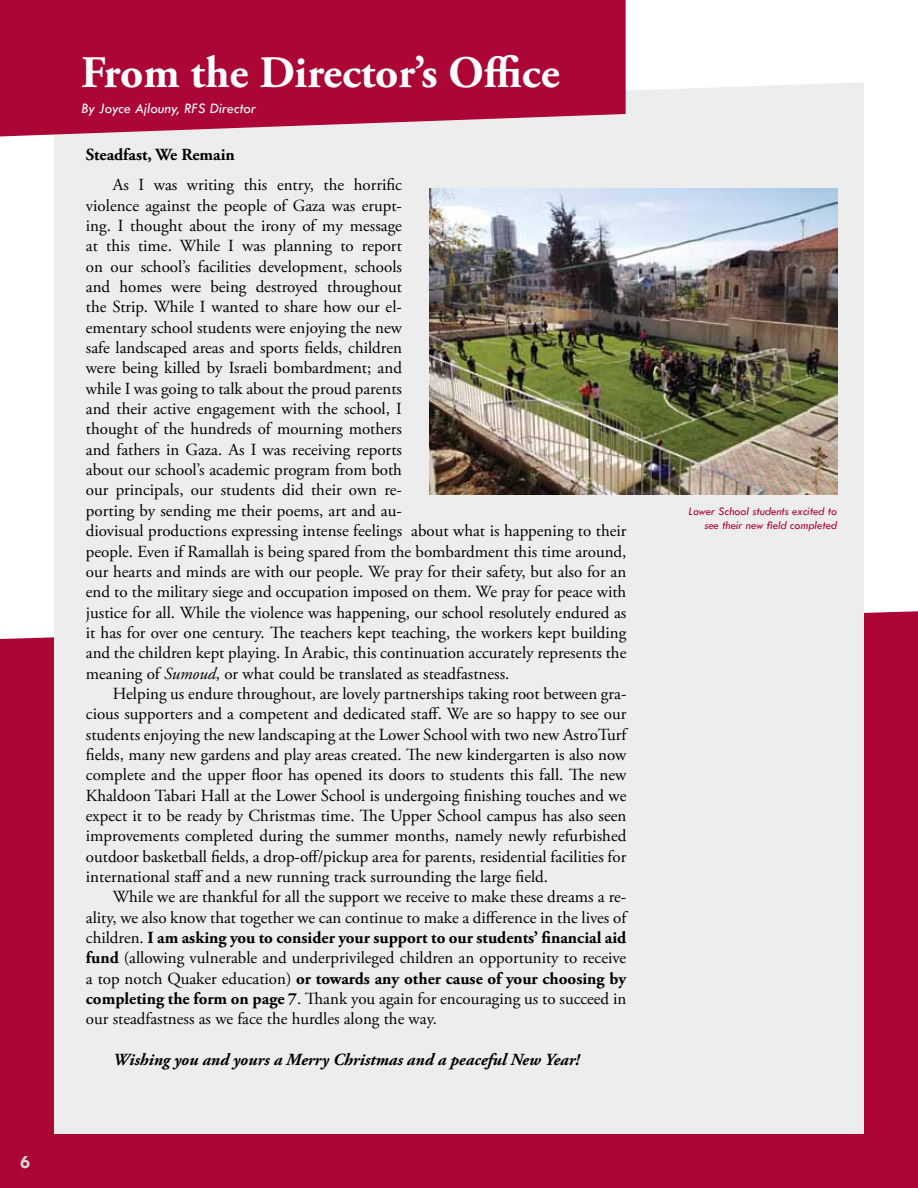
<style>
.page{position:relative;width:918px;height:1188px;background:#fff}
.page>*{position:absolute;margin:0;border:0;box-sizing:border-box;transform-origin:0 0}
.t1{font:700 45px "Adobe Garamond Pro";color:#fff}
.t2{font:700 19.2px "Tw Cen";color:#d1d3d4}
.t3{font:16.95px/20.4px "Adobe Garamond Pro";color:#000;text-align:justify}
.t4{font:italic 700 16.95px "Adobe Garamond Pro";color:#000}
.t5{font:700 16.95px "Adobe Garamond Pro";color:#000}
.t6{font:italic 15px "Tw Cen";color:#fff}
.t7{font:italic 12px/13.5px "Tw Cen";color:#ab0635;text-align:right}
.s1{font-style:italic}
.s2{font-weight:700}
</style>
<div class="page">
<div style="left:0;top:611px;width:918px;height:577px;background:#ab0635"></div>
<div style="left:54px;top:82px;width:810px;height:1052px;background:#ededee"></div>
<svg style="left:0;top:0;width:626px;height:136px;fill:#ab0635"></svg>
<img style="left:429px;top:189px;width:408px;height:306px">
<p class="t2" style="left:20px;top:1150px;width:12px">6</p>
<h1 class="t1" style="left:81px;top:46px;width:480px">From the Director’s Office</h1>
<p class="t6" style="left:81px;top:100px;width:177px">By Joyce Ajlouny, RFS Director</p>
<p class="t5" style="left:86px;top:144px;width:150px">Steadfast, We Remain</p>
<p class="t3" style="left:86px;top:175px;width:542px;text-align:left;text-indent:27px">As I was writing this entry, the horrific<br>violence against the people of Gaza was erupt-<br>ing. I thought about the irony of my message<br>at this time. While I was planning to report<br>on our school’s facilities development, schools<br>and homes were being destroyed throughout<br>the Strip. While I wanted to share how our el-<br>ementary school students were enjoying the new<br>safe landscaped areas and sports fields, children<br>were being killed by Israeli bombardment; and<br>while I was going to talk about the proud parents<br>and their active engagement with the school, I<br>thought of the hundreds of mourning mothers<br>and fathers in Gaza. As I was receiving reports<br>about our school’s academic program from both<br>our principals, our students did their own re-<br>porting by sending me their poems, art and au-<br>diovisual productions expressing intense feelings about what is happening to their people. Even if Ramallah is being spared from the bombardment this time around, our hearts and minds are with our people. We pray for their safety, but also for an end to the military siege and occupation imposed on them. We pray for peace with justice for all. While the violence was happening, our school resolutely endured as it has for over one century. The teachers kept teaching, the workers kept building and the children kept playing. In Arabic, this continuation accurately represents the meaning of <span class="s1">Sumoud</span>, or what could be translated as steadfastness.</p>
<p class="t3" style="left:86px;top:684px;width:542px;text-indent:27px">Helping us endure throughout, are lovely partnerships taking root between gra&shy;cious supporters and a competent and dedicated staff. We are so happy to see our students enjoying the new landscaping at the Lower School with two new AstroTurf fields, many new gardens and play areas created. The new kindergarten is also now complete and the upper floor has opened its doors to students this fall. The new Khaldoon Tabari Hall at the Lower School is undergoing finishing touches and we expect it to be ready by Christmas time. The Upper School campus has also seen improvements completed during the summer months, namely newly refurbished outdoor basketball fields, a drop-off/pickup area for parents, residential facilities for international staff and a new running track surrounding the large field.</p>
<p class="t3" style="left:86px;top:887px;width:542px;text-indent:27px">While we are thankful for all the support we receive to make these dreams a re&shy;ality, we also know that together we can continue to make a difference in the lives of children. <span class="s2">I am asking you to consider your support to our students’ financial aid fund</span> (allowing vulnerable and underprivileged children an opportunity to receive a top notch Quaker education) <span class="s2">or towards any other cause of your choosing by completing the form on page 7</span>. Thank you again for encouraging us to succeed in our steadfastness as we face the hurdles along the way.</p>
<p class="t4" style="left:113px;top:1050px;width:468px">Wishing you and yours a Merry Christmas and a peaceful New Year!</p>
<p class="t7" style="left:688px;top:504px;width:150px">Lower School students excited to see their new field completed</p>
</div>
